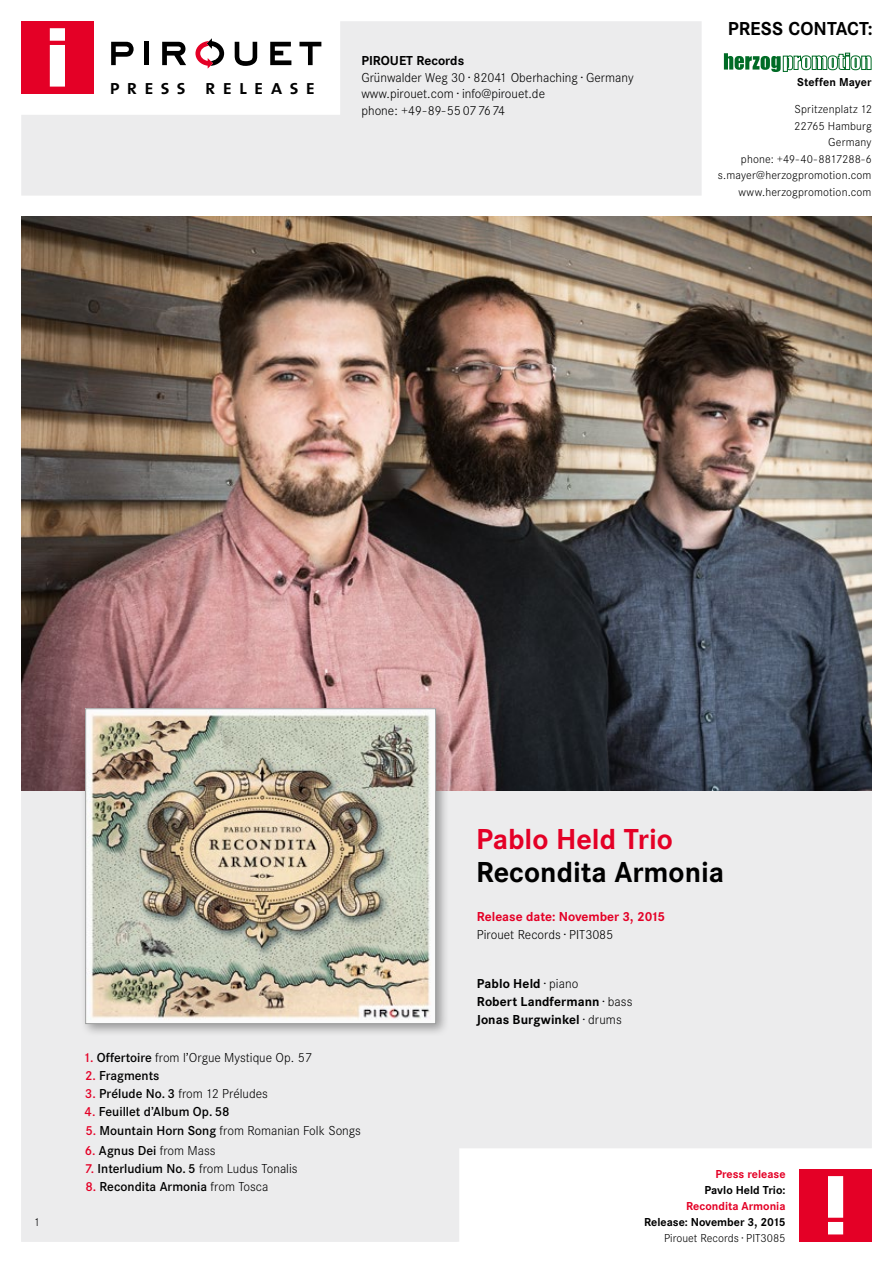
<style>
.page{position:relative;width:893px;height:1263px;background:#fff}
.page>*{position:absolute;margin:0;border:0;box-sizing:border-box;transform-origin:0 0}
.t1{font:700 30px "Corporate S";color:#000}
.t2{font:700 30px "Corporate S";color:#e40026}
.t3{font:21px "The Sans Semi Bold Caps";letter-spacing:.32em;color:#000}
.t4{font:700 19.5px "Corporate S";letter-spacing:.005em;color:#000}
.t5{font:300 13.5px/16.5px "Corporate S";color:#000}
.t6{font:600 13.5px "Corporate S";color:#000}
.t7{font:700 13.5px/18px "Corporate S";letter-spacing:.005em;color:#000}
.t8{font:700 13.5px "Corporate S";color:#e40026}
.t9{font:300 12px/16.5px "Corporate S";letter-spacing:.01em;color:#000;text-align:right}
.t10{font:700 12px "Corporate S";color:#000}
.t11{font:700 12px "Corporate S";color:#e40026}
.s1{font-weight:600;color:#e40026}
.s2{font-weight:600}
.s3{color:#e40026}
.s4{font-weight:300}
</style>
<div class="page">
<svg style="left:21px;top:21px;width:681px;height:175px;fill:#ececed"></svg>
<svg style="left:21px;top:791px;width:851px;height:451px;background:#eeeeef"></svg>
<div style="left:799px;top:1169px;width:73px;height:72px;background:#e40026"></div>
<svg style="left:828px;top:1176px;width:15px;height:58px"></svg>
<div style="left:21px;top:21px;width:73px;height:73px;background:#e40026"></div>
<svg style="left:50px;top:28px;width:15px;height:59px"></svg>
<svg style="left:111px;top:42px;width:23px;height:23px"></svg>
<div style="left:144px;top:42px;width:5px;height:23px;background:#000"></div>
<svg style="left:162px;top:42px;width:24px;height:23px"></svg>
<svg style="left:235px;top:42px;width:22px;height:24px"></svg>
<svg style="left:270px;top:42px;width:21px;height:23px"></svg>
<svg style="left:299px;top:42px;width:22px;height:23px"></svg>
<svg style="left:195px;top:38px;width:29px;height:31px"></svg>
<img style="left:21px;top:217px;width:851px;height:574px">
<div style="left:81px;top:704px;width:368px;height:333px;background:#000;opacity:.35"></div>
<img style="left:87px;top:710px;width:347px;height:312px">
<div style="left:85px;top:708px;width:351px;height:316px;border:1px solid #9c9d9d"></div>
<svg style="left:724px;top:53px;width:147px;height:19px"></svg>
<h2 class="t3" style="left:109px;top:73px;width:207px">press release</h2>
<p class="t7" style="left:361px;top:52px;width:104px">PIROUET Records</p>
<p class="t5" style="left:361px;top:69px;width:274px">Grünwalder Weg 30 · 82041 Oberhaching · Germany www.pirouet.com · info@pirouet.de<br>phone: +49-89-55 077674</p>
<h3 class="t4" style="left:728px;top:18px;width:146px">PRESS CONTACT:</h3>
<p class="t10" style="left:797px;top:75px;width:76px">Steffen Mayer</p>
<p class="t9" style="left:718px;top:101px;width:156px">Spritzenplatz 12<br>22765 Hamburg<br>Germany<br>phone: +49-40-8817288-6 s.mayer@herzogpromotion.com www.herzogpromotion.com</p>
<p class="t9" style="left:34px;top:1214px;width:8px">1</p>
<p class="t5" style="left:83px;top:1049px;width:230px"><span class="s1">1.</span> <span class="s2">Offertoire</span> from l’Orgue Mystique Op. 57</p>
<p class="t6" style="left:85px;top:1067px;width:76px"><span class="s3">2.</span> Fragments</p>
<p class="t5" style="left:85px;top:1085px;width:184px"><span class="s1">3.</span> <span class="s2">Prélude No. 3</span> from 12 Préludes</p>
<p class="t6" style="left:85px;top:1103px;width:147px"><span class="s3">4.</span> Feuillet d’Album Op. 58</p>
<p class="t5" style="left:85px;top:1123px;width:277px"><span class="s1">5.</span> <span class="s2">Mountain Horn Song</span> from Romanian Folk Songs</p>
<p class="t6" style="left:85px;top:1142px;width:132px"><span class="s3">6.</span> Agnus Dei <span class="s4">from Mass</span></p>
<p class="t5" style="left:85px;top:1160px;width:214px"><span class="s1">7.</span> <span class="s2">Interludium No. 5</span> from Ludus Tonalis</p>
<p class="t6" style="left:85px;top:1178px;width:185px"><span class="s3">8.</span> Recondita Armonia <span class="s4">from Tosca</span></p>
<h1 class="t2" style="left:476px;top:821px;width:198px">Pablo Held Trio</h1>
<h1 class="t1" style="left:476px;top:854px;width:250px">Recondita Armonia</h1>
<p class="t8" style="left:477px;top:909px;width:190px">Release date: November 3, 2015</p>
<p class="t5" style="left:477px;top:927px;width:138px">Pirouet Records · PIT3085</p>
<p class="t7" style="left:476px;top:974px;width:158px">Pablo Held <span class="s4">· piano<br></span>Robert Landfermann <span class="s4">· bass<br></span>Jonas Burgwinkel <span class="s4">· drums</span></p>
<p class="t11" style="left:715px;top:1167px;width:72px">Press release</p>
<p class="t10" style="left:705px;top:1183px;width:82px">Pavlo Held Trio:</p>
<p class="t11" style="left:686px;top:1199px;width:101px">Recondita Armonia</p>
<p class="t10" style="left:644px;top:1215px;width:143px">Release: November 3, 2015</p>
<p class="t9" style="left:664px;top:1230px;width:123px">Pirouet Records · PIT3085</p>
</div>
